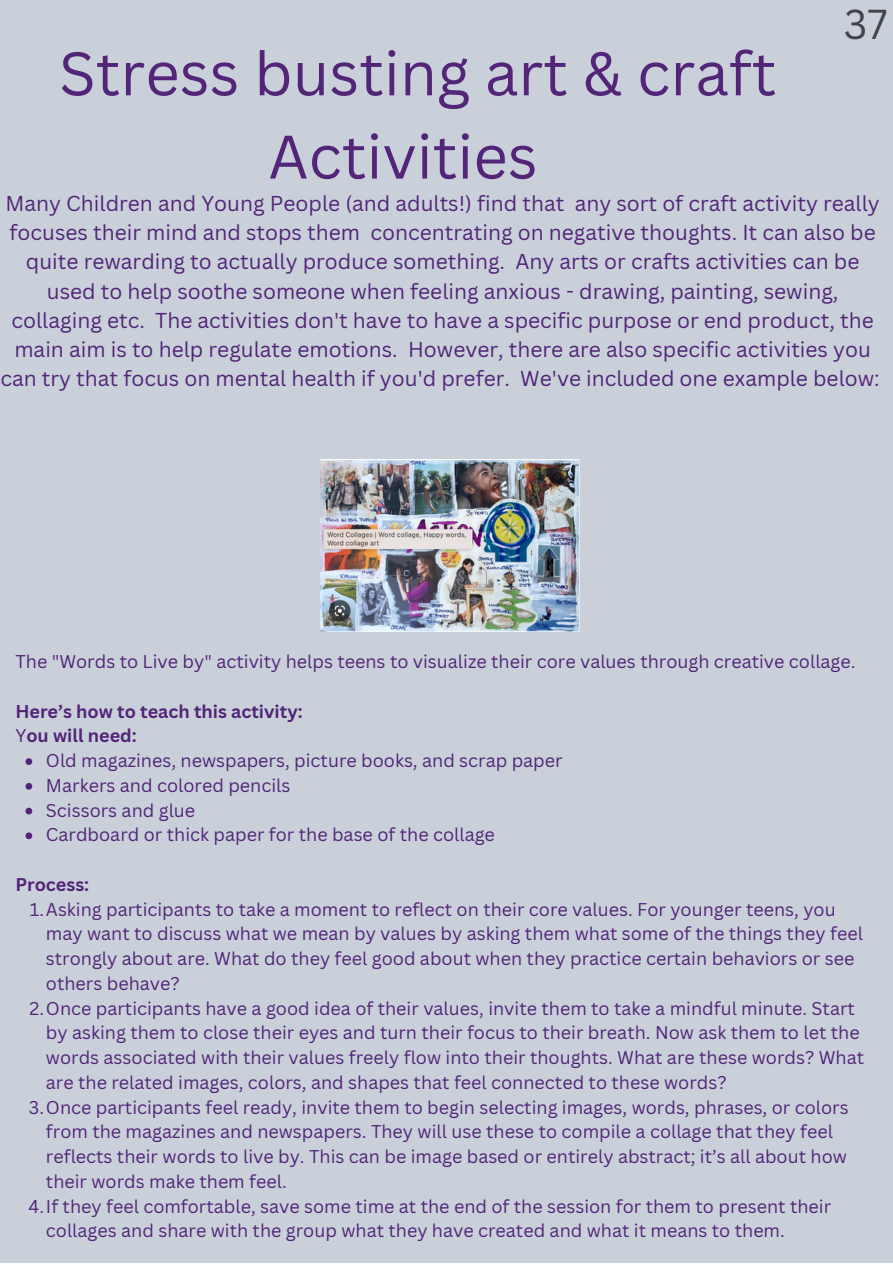
<style>
.page{position:relative;width:893px;height:1264px;background:#fff}
.page>*{position:absolute;margin:0;border:0;box-sizing:border-box;transform-origin:0 0}
.t1{font:60px/83.2px "Canva Sans";color:#522578;text-align:center}
.t2{font:40.65px "Canva Sans";color:#424249}
.t3{font:21px/29.2px "Canva Sans";color:#522578;text-align:center}
.t4{font:18px/24.8px "Canva Sans";color:#522578}
.t5{font:700 18px/24.8px "Canva Sans";color:#522578}
.s1{font-weight:400}
</style>
<div class="page">
<div style="left:0;top:0;width:892px;height:1262px;background:#c9d0d9"></div>
<img style="left:320px;top:459px;width:260px;height:172px">
<svg style="left:25px;top:758px;width:7px;height:7px"></svg>
<svg style="left:25px;top:783px;width:7px;height:6px"></svg>
<svg style="left:25px;top:807px;width:7px;height:7px"></svg>
<svg style="left:25px;top:832px;width:7px;height:7px"></svg>
<h2 class="t2" style="left:843px;top:-4px;width:45px">37</h2>
<h1 class="t1" style="left:59px;top:30px;width:718px">Stress busting art &amp; craft<br>Activities</h1>
<p class="t3" style="left:0;top:188px;width:880px">Many Children and Young People (and adults!) find that any sort of craft activity really focuses their mind and stops them concentrating on negative thoughts. It can also be quite rewarding to actually produce something. Any arts or crafts activities can be used to help soothe someone when feeling anxious - drawing, painting, sewing, collaging etc. The activities don't have to have a specific purpose or end product, the main aim is to help regulate emotions. However, there are also specific activities you can try that focus on mental health if you'd prefer. We've included one example below:</p>
<p class="t4" style="left:15px;top:649px;width:841px">The "Words to Live by" activity helps teens to visualize their core values through creative collage.</p>
<p class="t5" style="left:15px;top:698px;width:289px">Here’s how to teach this activity:<br><span class="s1">Y</span>ou will need:</p>
<p class="t4" style="left:46px;top:748px;width:518px">Old magazines, newspapers, picture books, and scrap paper Markers and colored pencils<br>Scissors and glue<br>Cardboard or thick paper for the base of the collage</p>
<p class="t5" style="left:15px;top:871px;width:75px">Process:</p>
<p class="t4" style="left:30px;top:896px;width:807px">1.Asking participants to take a moment to reflect on their core values. For younger teens, you</p>
<p class="t4" style="left:46px;top:921px;width:818px">may want to discuss what we mean by values by asking them what some of the things they feel</p>
<p class="t4" style="left:46px;top:945px;width:809px">strongly about are. What do they feel good about when they practice certain behaviors or see</p>
<p class="t4" style="left:46px;top:970px;width:135px">others behave?</p>
<p class="t4" style="left:30px;top:995px;width:826px">2.Once participants have a good idea of their values, invite them to take a mindful minute. Start</p>
<p class="t4" style="left:46px;top:1020px;width:815px">by asking them to close their eyes and turn their focus to their breath. Now ask them to let the</p>
<p class="t4" style="left:46px;top:1044px;width:819px">words associated with their values freely flow into their thoughts. What are these words? What</p>
<p class="t4" style="left:46px;top:1069px;width:682px">are the related images, colors, and shapes that feel connected to these words?</p>
<p class="t4" style="left:29px;top:1094px;width:821px">3.Once participants feel ready, invite them to begin selecting images, words, phrases, or colors</p>
<p class="t4" style="left:46px;top:1118px;width:788px">from the magazines and newspapers. They will use these to compile a collage that they feel</p>
<p class="t4" style="left:46px;top:1143px;width:802px">reflects their words to live by. This can be image based or entirely abstract; it’s all about how</p>
<p class="t4" style="left:46px;top:1168px;width:242px">their words make them feel.</p>
<p class="t4" style="left:29px;top:1193px;width:804px">4.If they feel comfortable, save some time at the end of the session for them to present their</p>
<p class="t4" style="left:46px;top:1217px;width:740px">collages and share with the group what they have created and what it means to them.</p>
</div>
